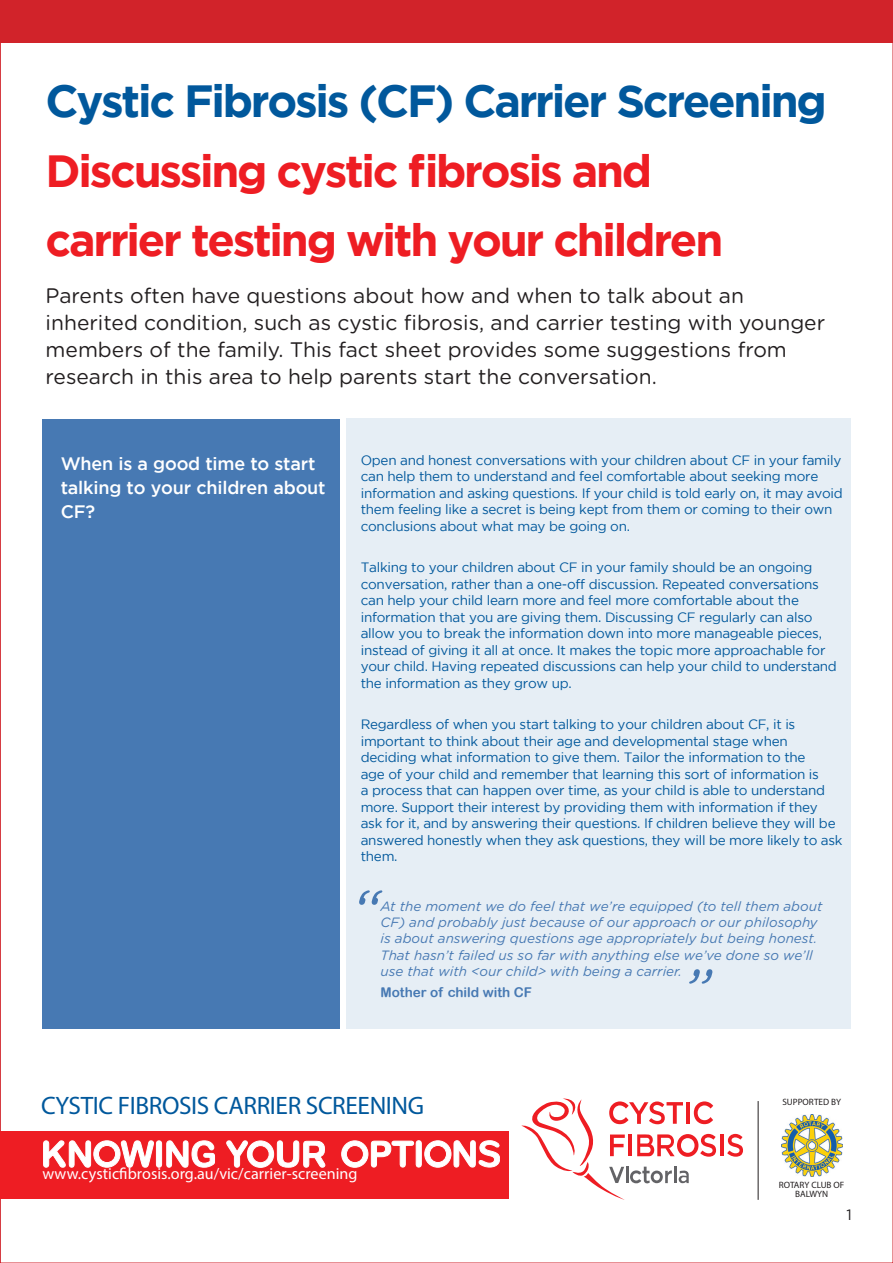
<style>
.page{position:relative;width:893px;height:1263px;background:#fff}
.page>*{position:absolute;margin:0;border:0;box-sizing:border-box;transform-origin:0 0}
.t1{font:italic 63px "Gotham Rounded";color:#4779b3}
.t2{font:700 45px "Gotham";letter-spacing:-.05em;color:#ee1d23}
.t3{font:700 45px "Gotham";letter-spacing:-.05em;color:#01589c}
.t4{font:25.35px "Myriad Pro";letter-spacing:-.015em;color:#01589c}
.t5{font:21px/27px "Gotham Rounded";color:#231f20}
.t6{font:500 18px/24px "Gotham";letter-spacing:-.01em;color:#fff}
.t7{font:16.05px "Myriad Pro";letter-spacing:.005em;color:#fff}
.t8{font:15px "Gotham";color:#231f20}
.t9{font:13.5px/16.5px "Gotham";letter-spacing:-.02em;color:#01589c}
.t10{font:italic 13.5px/16.2px "Gotham Rounded";color:#4779b3}
.t11{font:13.5px "Arial Rounded MT Bold";color:#4779b3}
.t12{font:9.15px "Myriad Pro";color:#231f20}
</style>
<div class="page">
<div style="left:0;top:0;width:893px;height:43px;background:#d1232a"></div>
<div style="left:346px;top:419px;width:504px;height:610px;background:#e6eef5"></div>
<div style="left:42px;top:419px;width:297px;height:610px;background:#4779b3"></div>
<div style="left:0;top:1131px;width:508px;height:68px;background:#ee1d23"></div>
<svg style="left:44px;top:1140px;width:171px;height:28px"></svg>
<svg style="left:341px;top:1140px;width:158px;height:28px"></svg>
<svg style="left:226px;top:1140px;width:100px;height:28px"></svg>
<img style="left:781px;top:1115px;width:62px;height:61px">
<hr style="left:758px;top:1101px;width:1px;height:99px;background:#231f20">
<hr style="left:720px;top:1134px;width:4px;height:22px;background:#ee1d23">
<svg style="left:727px;top:1134px;width:16px;height:23px"></svg>
<svg style="left:521px;top:1098px;width:195px;height:102px"></svg>
<p class="t3" style="left:46px;top:76px;width:783px">Cystic Fibrosis (CF) Carrier Screening</p>
<p class="t2" style="left:46px;top:145px;width:608px">Discussing cystic fibrosis and</p>
<p class="t2" style="left:46px;top:214px;width:679px">carrier testing with your children</p>
<p class="t5" style="left:46px;top:281px;width:700px">Parents often have questions about how and when to talk about an</p>
<p class="t5" style="left:46px;top:308px;width:781px">inherited condition, such as cystic fibrosis, and carrier testing with younger members of the family. This fact sheet provides some suggestions from</p>
<p class="t5" style="left:46px;top:362px;width:613px">research in this area to help parents start the conversation.</p>
<p class="t6" style="left:61px;top:451px;width:266px">When is a good time to start talking to your children about<br>CF?</p>
<p class="t9" style="left:361px;top:451px;width:483px">Open and honest conversations with your children about CF in your family can help them to understand and feel comfortable about seeking more information and asking questions. If your child is told early on, it may avoid them feeling like a secret is being kept from them or coming to their own conclusions about what may be going on.</p>
<p class="t9" style="left:361px;top:559px;width:478px">Talking to your children about CF in your family should be an ongoing conversation, rather than a one-off discussion. Repeated conversations can help your child learn more and feel more comfortable about the information that you are giving them. Discussing CF regularly can also allow you to break the information down into more manageable pieces, instead of giving it all at once. It makes the topic more approachable for your child. Having repeated discussions can help your child to understand the information as they grow up.</p>
<p class="t9" style="left:361px;top:716px;width:483px">Regardless of when you start talking to your children about CF, it is important to think about their age and developmental stage when deciding what information to give them. Tailor the information to the<br>age of your child and remember that learning this sort of information is<br>a process that can happen over time, as your child is able to understand more. Support their interest by providing them with information if they ask for it, and by answering their questions. If children believe they will be answered honestly when they ask questions, they will be more likely to ask them.</p>
<p class="t10" style="left:381px;top:897px;width:443px">At the moment we do feel that we’re equipped (to tell them about CF) and probably just because of our approach or our philosophy is about answering questions age appropriately but being honest.<br>That hasn’t failed us so far with anything else we’ve done so we’ll use that with &lt;our child&gt; with being a carrier.</p>
<p class="t11" style="left:381px;top:984px;width:153px">Mother of child with CF</p>
<p class="t1" style="left:350px;top:869px;width:30px">“</p>
<p class="t1" style="left:682px;top:948px;width:30px">”</p>
<p class="t4" style="left:41px;top:1090px;width:384px">CYSTIC FIBROSIS CARRIER SCREENING</p>
<p class="t7" style="left:43px;top:1163px;width:317px">www.cysticfibrosis.org.au/vic/carrier-screening</p>
<p class="t12" style="left:782px;top:1097px;width:60px">SUPPORTED BY</p>
<p class="t12" style="left:779px;top:1179px;width:67px">ROTARY CLUB OF</p>
<p class="t12" style="left:795px;top:1188px;width:35px">BALWYN</p>
<p class="t8" style="left:846px;top:1206px;width:7px">1</p>
</div>
